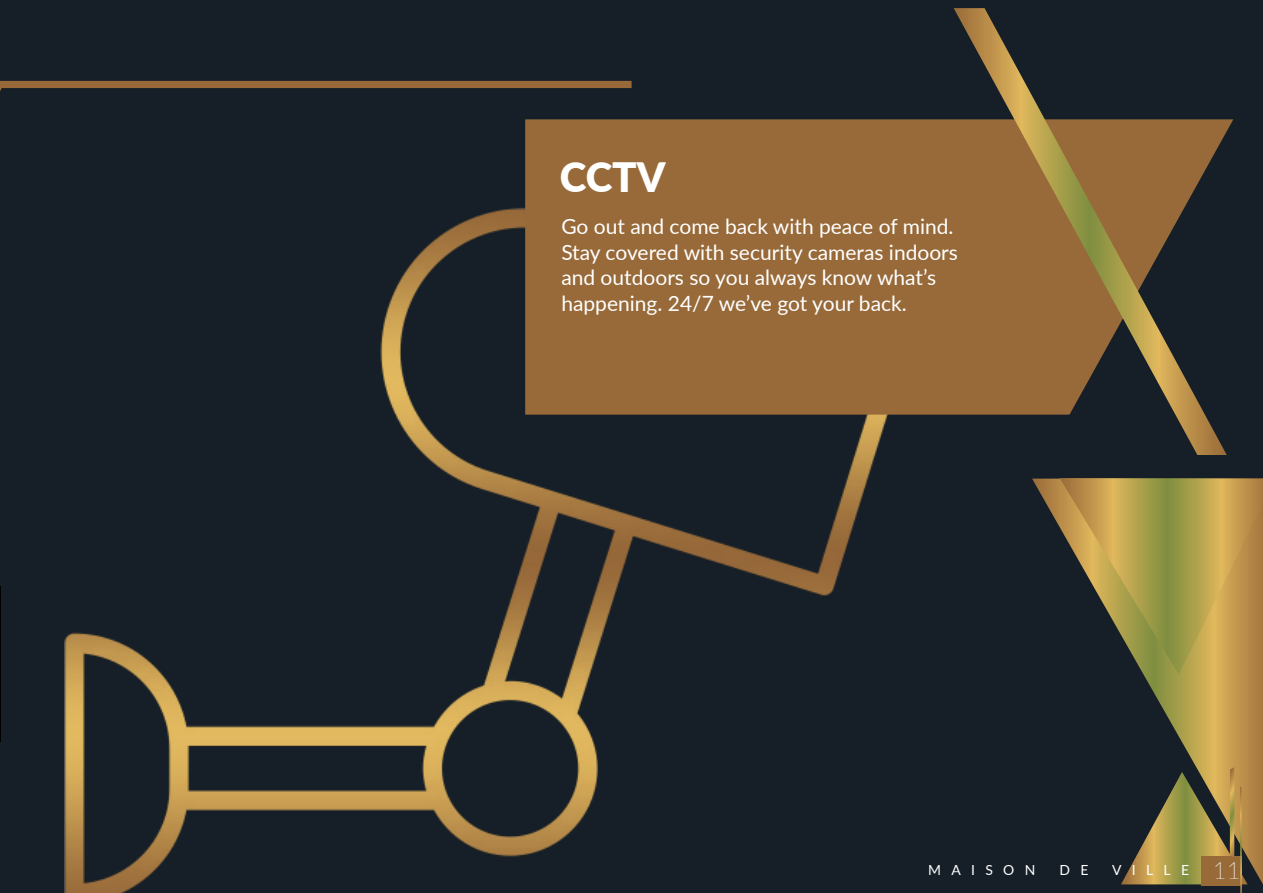
<style>
.page{position:relative;width:1263px;height:893px;background:#161f27}
.page>*{position:absolute;margin:0;border:0;box-sizing:border-box;transform-origin:0 0}
.t1{font:900 40.5px "Lato";color:#fff}
.t2{font:21px/25.5px "Lato";color:#fff}
.t3{font:13.95px "Lato";letter-spacing:.74em;color:#fff}
.s1{font-weight:100;font-size:24px}
</style>
<div class="page">
<img style="left:36px;top:80px;width:852px;height:813px">
<div style="left:632px;top:119px;width:601px;height:296px;background:#986a39"></div>
<hr style="left:0;top:586px;width:1px;height:156px;background:#000">
<svg style="left:954px;top:8px;width:273px;height:447px"></svg>
<svg style="left:1032px;top:479px;width:231px;height:405px"></svg>
<svg style="left:1060px;top:478px;width:203px;height:196px"></svg>
<svg style="left:1121px;top:767px;width:126px;height:126px"></svg>
<svg style="left:0;top:81px;width:632px;height:359px"></svg>
<h1 class="t1" style="left:560px;top:147px;width:107px">CCTV</h1>
<p class="t2" style="left:561px;top:213px;width:398px">Go out and come back with peace of mind.<br>Stay covered with security cameras indoors and outdoors so you always know what’s happening. 24/7 we’ve got your back.</p>
<p class="t3" style="left:928px;top:860px;width:109px">MAISON</p>
<p class="t3" style="left:1059px;top:860px;width:30px">D E</p>
<p class="t3" style="left:1112px;top:860px;width:130px">VILLE <span class="s1">11</span></p>
</div>
